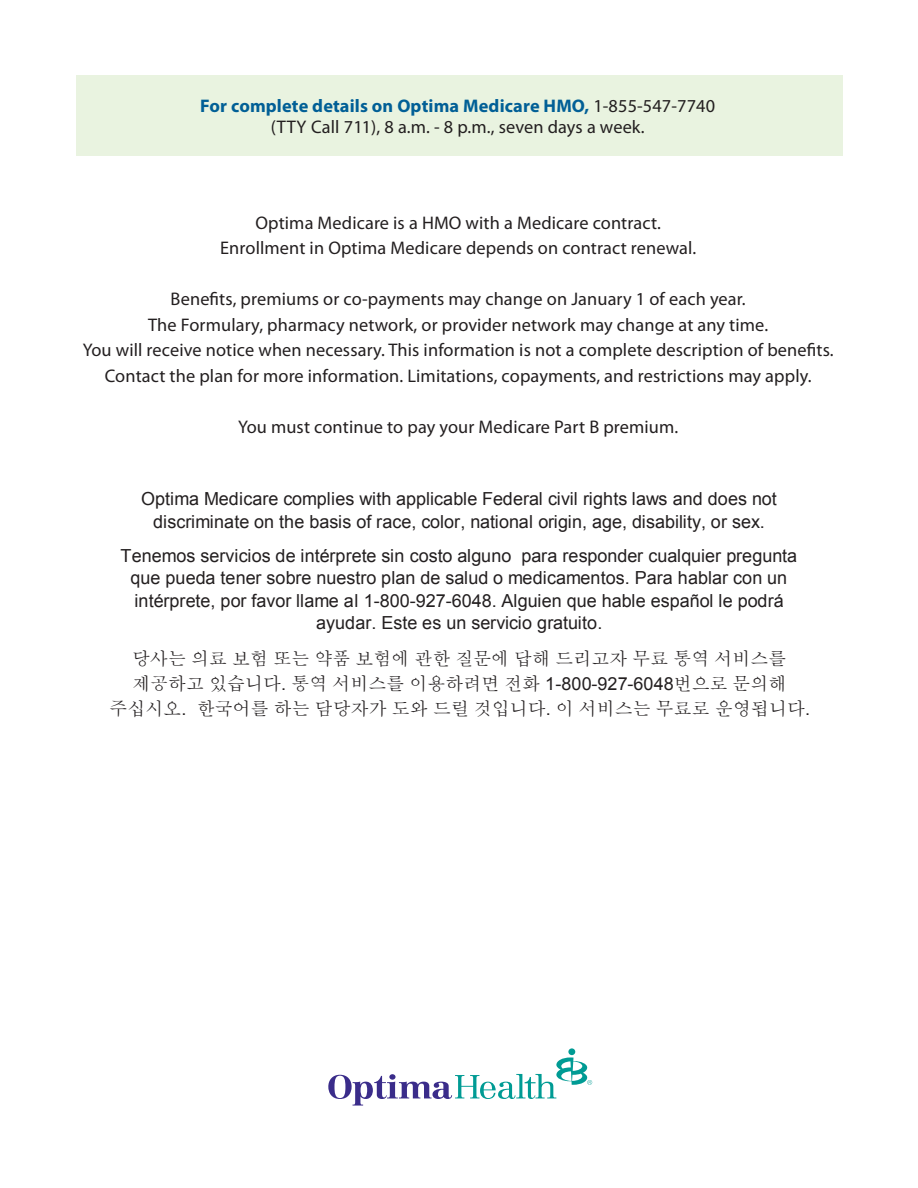
<style>
.page{position:relative;width:918px;height:1188px;background:#fff}
.page>*{position:absolute;margin:0;border:0;box-sizing:border-box;transform-origin:0 0}
.t1{font:18.3px/25.5px "Myriad Pro";letter-spacing:.005em;color:#231f20;text-align:center}
.t2{font:18px/22.5px "Arial";letter-spacing:.005em;color:#231f20;text-align:center}
.t3{font:18px/25.2px "Batang";color:#231f20;text-align:center}
.s1{font-weight:700;color:#015f96}
.s2{font-family:"Arial"}
</style>
<div class="page">
<div style="left:568px;top:1048px;width:7px;height:7px;background:#009b94;border-radius:50%"></div>
<svg style="left:328px;top:1057px;width:264px;height:49px"></svg>
<div style="left:76px;top:75px;width:767px;height:81px;background:#e9f3e0"></div>
<p class="t1" style="left:200px;top:95px;width:516px;line-height:21px"><span class="s1">For complete details on Optima Medicare HMO,</span> 1-855-547-7740 (TTY Call 711), 8 a.m. - 8 p.m., seven days a week.</p>
<p class="t1" style="left:220px;top:210px;width:478px">Optima Medicare is a HMO with a Medicare contract.<br>Enrollment in Optima Medicare depends on contract renewal.</p>
<p class="t1" style="left:83px;top:286px;width:752px">Benefits, premiums or co-payments may change on January 1 of each year.<br>The Formulary, pharmacy network, or provider network may change at any time.<br>You will receive notice when necessary. This information is not a complete description of benefits.<br>Contact the plan for more information. Limitations, copayments, and restrictions may apply.</p>
<p class="t1" style="left:238px;top:414px;width:442px">You must continue to pay your Medicare Part B premium.</p>
<p class="t2" style="left:141px;top:488px;width:637px">Optima Medicare complies with applicable Federal civil rights laws and does not discriminate on the basis of race, color, national origin, age, disability, or sex.</p>
<p class="t2" style="left:121px;top:544px;width:678px">Tenemos servicios de intérprete sin costo alguno para responder cualquier pregunta que pueda tener sobre nuestro plan de salud o medicamentos. Para hablar con un intérprete, por favor llame al 1-800-927-6048. Alguien que hable español le podrá ayudar. Este es un servicio gratuito.</p>
<p class="t3" style="left:110px;top:646px;width:702px">당사는 의료 보험 또는 약품 보험에 관한 질문에 답해 드리고자 무료 통역 서비스를 제공하고 있습니다<span class="s2">.</span> 통역 서비스를 이용하려면 전화 <span class="s2">1-800-927-6048</span>번으로 문의해 주십시오<span class="s2">.</span> 한국어를 하는 담당자가 도와 드릴 것입니다<span class="s2">.</span> 이 서비스는 무료로 운영됩니다<span class="s2">.</span></p>
</div>
